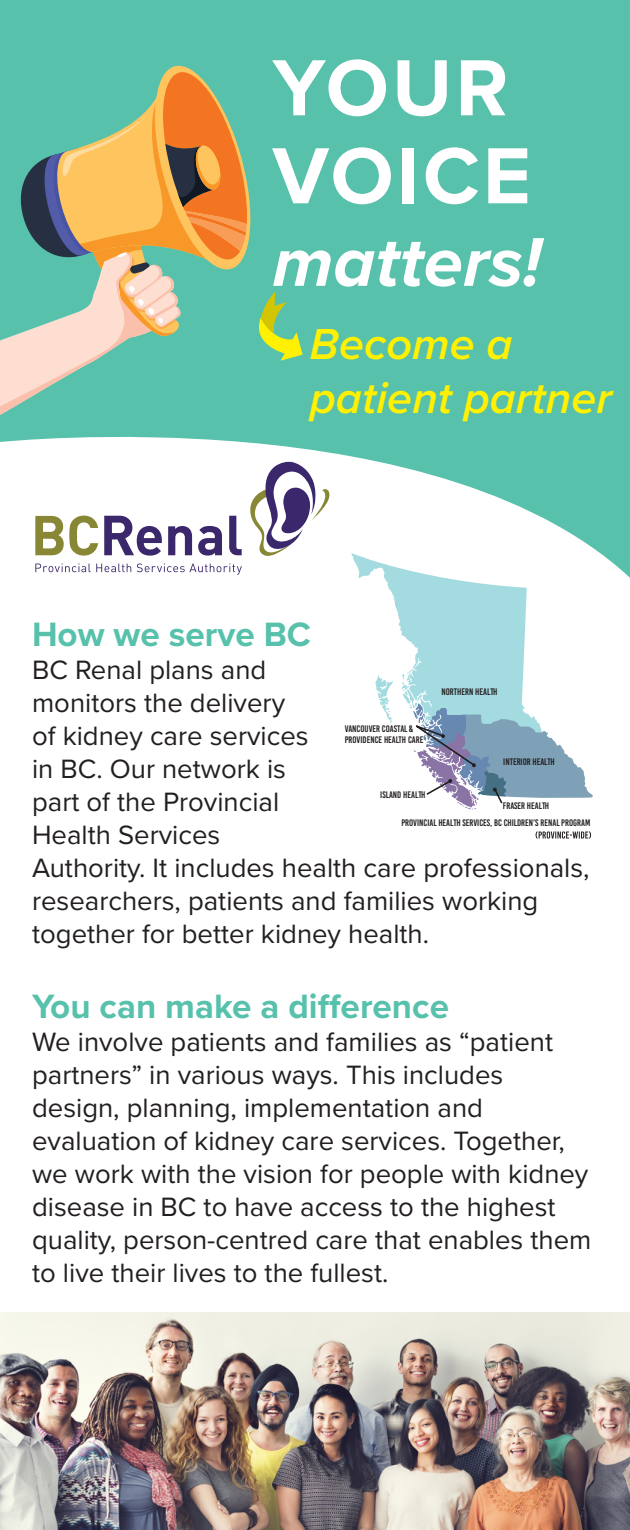
<style>
.page{position:relative;width:630px;height:1530px;background:#fff}
.page>*{position:absolute;margin:0;border:0;box-sizing:border-box;transform-origin:0 0}
.t1{font:700 82.5px/88px "Proxima Nova";letter-spacing:.04em;color:#fff}
.t2{font:italic 700 71.5px "Proxima Nova";color:#fff}
.t3{font:italic 600 45px "Proxima Nova";color:#fff101}
.t4{font:700 35px "Proxima Nova";color:#57c1ac}
.t5{font:27.5px/33px "Proxima Nova";color:#231f20}
.t6{font:9.5px/11.2px "Bebas Kai";color:#231f20}
</style>
<div class="page">
<div style="left:0;top:0;width:630px;height:432px;background:#57c1ac"></div>
<svg style="left:375px;top:585px;width:218px;height:224px"></svg>
<svg style="left:536px;top:831px;width:55px;height:8px"></svg>
<svg style="left:0;top:65px;width:303px;height:330px"></svg>
<svg style="left:0;top:395px;width:630px;height:190px"></svg>
<img style="left:0;top:1312px;width:630px;height:218px">
<p class="t1" style="left:272px;top:42px;width:260px">YOUR<br>VOICE</p>
<p class="t2" style="left:272px;top:209px;width:270px">matters!</p>
<p class="t3" style="left:310px;top:311px;width:204px">Become a</p>
<p class="t3" style="left:310px;top:365px;width:304px">patient partner</p>
<p class="t4" style="left:32px;top:608px;width:280px">How we serve BC</p>
<p class="t5" style="left:32px;top:652px;width:559px">BC Renal plans and<br>monitors the delivery<br>of kidney care services<br>in BC. Our network is<br>part of the Provincial<br>Health Services<br>Authority. It includes health care professionals, researchers, patients and families working together for better kidney health.</p>
<p class="t6" style="left:441px;top:687px;width:57px">NORTHERN HEALTH</p>
<p class="t6" style="left:345px;top:723px;width:80px">VANCOUVER COASTAL &amp;<br>PROVIDENCE HEALTH CARE</p>
<p class="t6" style="left:503px;top:756px;width:53px">INTERIOR HEALTH</p>
<p class="t6" style="left:380px;top:789px;width:47px">ISLAND HEALTH</p>
<p class="t6" style="left:503px;top:800px;width:48px">FRASER HEALTH</p>
<p class="t6" style="left:401px;top:818px;width:191px">PROVINCIAL HEALTH SERVICES, BC CHILDREN’S RENAL PROGRAM</p>
<p class="t4" style="left:32px;top:980px;width:418px">You can make a difference</p>
<p class="t5" style="left:32px;top:1024px;width:561px">We involve patients and families as “patient partners” in various ways. This includes design, planning, implementation and evaluation of kidney care services. Together, we work with the vision for people with kidney disease in BC to have access to the highest quality, person-centred care that enables them to live their lives to the fullest.</p>
</div>
